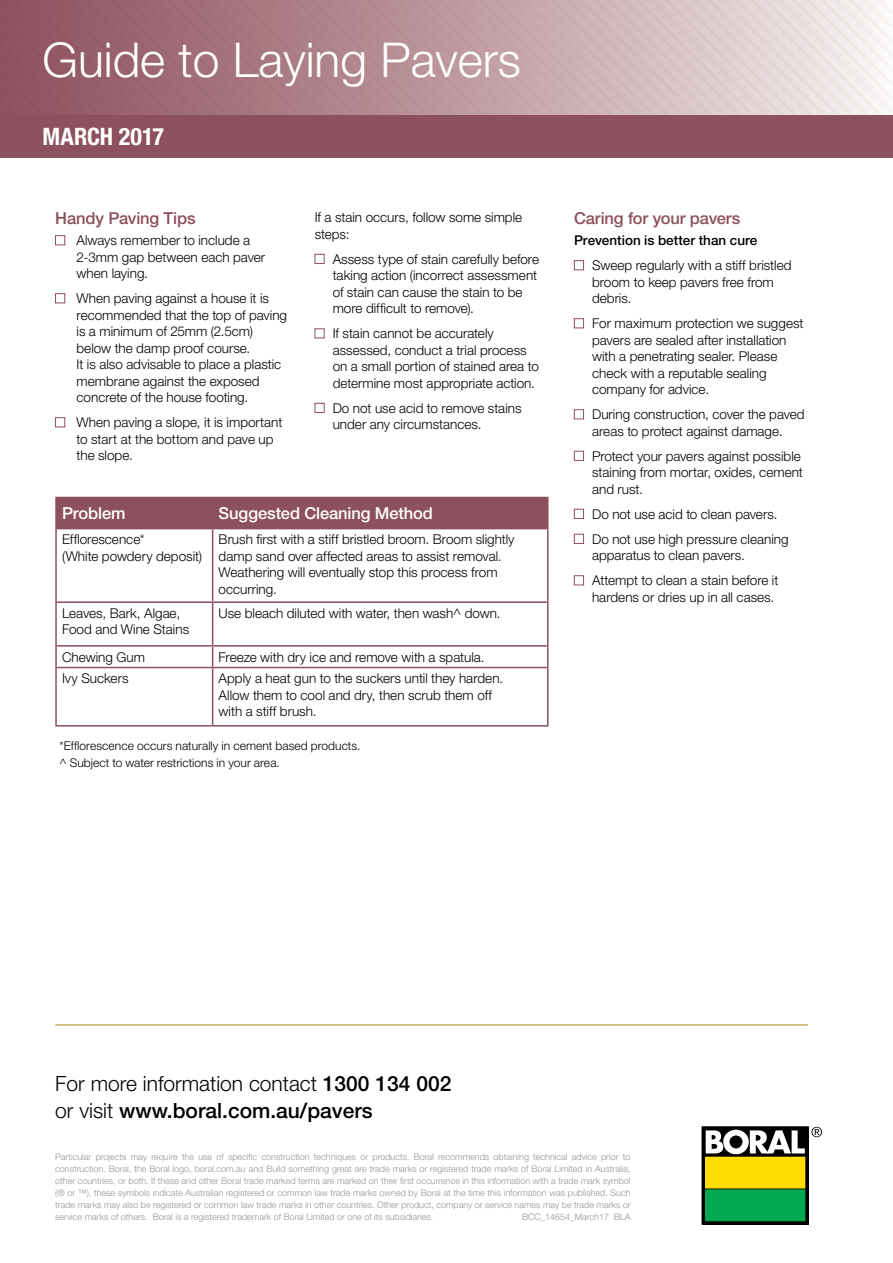
<style>
.page{position:relative;width:893px;height:1263px;background:#fff}
.page>*{position:absolute;margin:0;border:0;box-sizing:border-box;transform-origin:0 0}
.t1{font:300 48px "Helvetica Neue LT Std";color:#fff}
.t2{font:700 condensed 24px "Helvetica Neue LT Std";color:#fff}
.t3{font:500 21px/27px "Helvetica Neue LT Std";color:#000}
.t4{font:500 16.5px "Helvetica Neue LT Std";letter-spacing:-.01em;color:#8c505e}
.t5{font:500 16.5px "Helvetica Neue LT Std";letter-spacing:-.005em;color:#fff}
.t6{font:300 13.5px/16.5px "Helvetica Neue LT Std";color:#000}
.t7{font:500 13.5px "Helvetica Neue LT Std";color:#000}
.t8{font:300 12px/16.5px "Helvetica Neue LT Std";letter-spacing:.005em;color:#000}
.t9{font:300 9px/12px "Helvetica Neue LT Std";color:#939598;text-align:justify}
.s1{font-weight:300}
</style>
<div class="page">
<svg style="left:0;top:0;width:893px;height:115px;background:#be9ba1"></svg>
<div style="left:0;top:115px;width:893px;height:42px;background:#8c505e"></div>
<svg style="left:704px;top:1129px;width:102px;height:93px"></svg>
<div style="left:702px;top:1127px;width:106px;height:97px;border:1px solid #000"></div>
<div style="left:706px;top:1157px;width:99px;height:31px;background:#fd0"></div>
<div style="left:706px;top:1190px;width:99px;height:31px;background:#00a94f"></div>
<svg style="left:706px;top:1130px;width:99px;height:24px"></svg>
<svg style="left:811px;top:1127px;width:11px;height:10px"></svg>
<hr style="left:55px;top:1024px;width:753px;height:2px;background:#bfb361">
<div style="left:55px;top:235px;width:10px;height:10px;background:#fff;border:1px solid #8c505e"></div>
<div style="left:55px;top:293px;width:10px;height:10px;background:#fff;border:1px solid #8c505e"></div>
<div style="left:55px;top:417px;width:10px;height:10px;background:#fff;border:1px solid #8c505e"></div>
<div style="left:315px;top:254px;width:9px;height:10px;background:#fff;border:1px solid #8c505e"></div>
<div style="left:315px;top:328px;width:9px;height:10px;background:#fff;border:1px solid #8c505e"></div>
<div style="left:315px;top:403px;width:9px;height:10px;background:#fff;border:1px solid #8c505e"></div>
<div style="left:574px;top:260px;width:10px;height:10px;background:#fff;border:1px solid #8c505e"></div>
<div style="left:574px;top:318px;width:10px;height:10px;background:#fff;border:1px solid #8c505e"></div>
<div style="left:574px;top:409px;width:10px;height:10px;background:#fff;border:1px solid #8c505e"></div>
<div style="left:574px;top:451px;width:10px;height:10px;background:#fff;border:1px solid #8c505e"></div>
<div style="left:574px;top:509px;width:10px;height:10px;background:#fff;border:1px solid #8c505e"></div>
<div style="left:574px;top:534px;width:10px;height:10px;background:#fff;border:1px solid #8c505e"></div>
<div style="left:574px;top:575px;width:10px;height:10px;background:#fff;border:1px solid #8c505e"></div>
<div style="left:57px;top:498px;width:490px;height:30px;background:#8c505e"></div>
<hr style="left:55px;top:497px;width:158px;height:1px;background:#8c505e">
<hr style="left:55px;top:498px;width:2px;height:30px;background:#8c505e">
<hr style="left:213px;top:497px;width:336px;height:1px;background:#8c505e">
<hr style="left:212px;top:498px;width:1px;height:30px;background:#8c505e">
<hr style="left:547px;top:498px;width:2px;height:30px;background:#8c505e">
<hr style="left:55px;top:528px;width:158px;height:1px;background:#8c505e">
<hr style="left:55px;top:529px;width:2px;height:72px;background:#8c505e">
<hr style="left:213px;top:528px;width:336px;height:1px;background:#8c505e">
<hr style="left:212px;top:529px;width:1px;height:72px;background:#8c505e">
<hr style="left:547px;top:529px;width:2px;height:72px;background:#8c505e">
<hr style="left:55px;top:601px;width:158px;height:2px;background:#8c505e">
<hr style="left:55px;top:603px;width:2px;height:42px;background:#8c505e">
<hr style="left:213px;top:601px;width:336px;height:2px;background:#8c505e">
<hr style="left:212px;top:603px;width:1px;height:42px;background:#8c505e">
<hr style="left:547px;top:603px;width:2px;height:42px;background:#8c505e">
<hr style="left:55px;top:645px;width:158px;height:2px;background:#8c505e">
<hr style="left:55px;top:647px;width:2px;height:20px;background:#8c505e">
<hr style="left:213px;top:645px;width:336px;height:2px;background:#8c505e">
<svg style="left:212px;top:647px;width:1px;height:20px"></svg>
<hr style="left:547px;top:647px;width:2px;height:20px;background:#8c505e">
<hr style="left:55px;top:667px;width:158px;height:1px;background:#8c505e">
<hr style="left:55px;top:668px;width:2px;height:57px;background:#8c505e">
<hr style="left:213px;top:667px;width:336px;height:1px;background:#8c505e">
<hr style="left:212px;top:668px;width:1px;height:57px;background:#8c505e">
<hr style="left:547px;top:668px;width:2px;height:57px;background:#8c505e">
<hr style="left:55px;top:725px;width:158px;height:1px;background:#8c505e">
<hr style="left:213px;top:725px;width:336px;height:1px;background:#8c505e">
<h1 class="t1" style="left:43px;top:30px;width:480px">Guide to Laying Pavers</h1>
<h2 class="t2" style="left:43px;top:122px;width:123px">MARCH 2017</h2>
<p class="t4" style="left:55px;top:209px;width:142px">Handy Paving Tips</p>
<p class="t6" style="left:77px;top:232px;width:190px">Always remember to include a<br>2-3mm gap between each paver when laying.</p>
<p class="t6" style="left:77px;top:290px;width:212px">When paving against a house it is recommended that the top of paving is a minimum of 25mm (2.5cm) below the damp proof course.<br>It is also advisable to place a plastic membrane against the exposed concrete of the house footing.</p>
<p class="t6" style="left:77px;top:414px;width:207px">When paving a slope, it is important to start at the bottom and pave up the slope.</p>
<p class="t6" style="left:315px;top:209px;width:209px">If a stain occurs, follow some simple steps:</p>
<p class="t6" style="left:333px;top:250px;width:208px">Assess type of stain carefully before taking action (incorrect assessment of stain can cause the stain to be more difficult to remove).</p>
<p class="t6" style="left:333px;top:325px;width:208px">If stain cannot be accurately assessed, conduct a trial process on a small portion of stained area to determine most appropriate action.</p>
<p class="t6" style="left:333px;top:399px;width:190px">Do not use acid to remove stains under any circumstances.</p>
<p class="t5" style="left:62px;top:503px;width:65px">Problem</p>
<p class="t5" style="left:219px;top:503px;width:216px">Suggested Cleaning Method</p>
<p class="t6" style="left:62px;top:531px;width:142px">Efflorescence*<br>(White powdery deposit)</p>
<p class="t6" style="left:219px;top:531px;width:297px">Brush first with a stiff bristled broom. Broom slightly damp sand over affected areas to assist removal.<br>Weathering will eventually stop this process from occurring.</p>
<p class="t6" style="left:62px;top:604px;width:129px">Leaves, Bark, Algae,<br>Food and Wine Stains</p>
<p class="t6" style="left:219px;top:604px;width:284px">Use bleach diluted with water, then wash^ down.</p>
<p class="t6" style="left:62px;top:648px;width:84px">Chewing Gum</p>
<p class="t6" style="left:219px;top:648px;width:267px">Freeze with dry ice and remove with a spatula.</p>
<p class="t6" style="left:62px;top:670px;width:68px">Ivy Suckers</p>
<p class="t6" style="left:219px;top:670px;width:286px">Apply a heat gun to the suckers until they harden.<br>Allow them to cool and dry, then scrub them off with a stiff brush.</p>
<p class="t8" style="left:60px;top:738px;width:302px">*Efflorescence occurs naturally in cement based products. ^ Subject to water restrictions in your area.</p>
<p class="t4" style="left:574px;top:209px;width:168px">Caring for your pavers</p>
<p class="t7" style="left:574px;top:232px;width:185px">Prevention is better than cure</p>
<p class="t6" style="left:592px;top:257px;width:201px">Sweep regularly with a stiff bristled broom to keep pavers free from debris.</p>
<p class="t6" style="left:592px;top:315px;width:213px">For maximum protection we suggest pavers are sealed after installation with a penetrating sealer. Please check with a reputable sealing company for advice.</p>
<p class="t6" style="left:592px;top:406px;width:214px">During construction, cover the paved areas to protect against damage.</p>
<p class="t6" style="left:592px;top:447px;width:212px">Protect your pavers against possible staining from mortar, oxides, cement and rust.</p>
<p class="t6" style="left:592px;top:501px;width:198px;line-height:25px">Do not use acid to clean pavers.<br>Do not use high pressure cleaning</p>
<p class="t6" style="left:592px;top:543px;width:188px;line-height:25px">apparatus to clean pavers.<br>Attempt to clean a stain before it</p>
<p class="t6" style="left:592px;top:588px;width:184px">hardens or dries up in all cases.</p>
<h3 class="t3" style="left:55px;top:1070px;width:398px"><span class="s1">For more information contact</span> 1300 134 002 <span class="s1">or visit</span> www.boral.com.au/pavers</h3>
<p class="t9" style="left:55px;top:1151px;width:577px">Particular projects may require the use of specific construction techniques or products. Boral recommends obtaining technical advice prior to construction. Boral, the Boral logo, boral.com.au and Build something great are trade marks or registered trade marks of Boral Limited in Australia, other countries, or both. If these and other Boral trade marked terms are marked on their first occurrence in this information with a trade mark symbol (® or ™), these symbols indicate Australian registered or common law trade marks owned by Boral at the time this information was published. Such trade marks may also be registered or common law trade marks in other countries. Other product, company or service names may be trade marks or service marks of others. Boral is a registered trademark of Boral Limited or one of its subsidiaries.</p>
<p class="t9" style="left:522px;top:1211px;width:110px">BCC_14654_March17 BLA</p>
</div>
